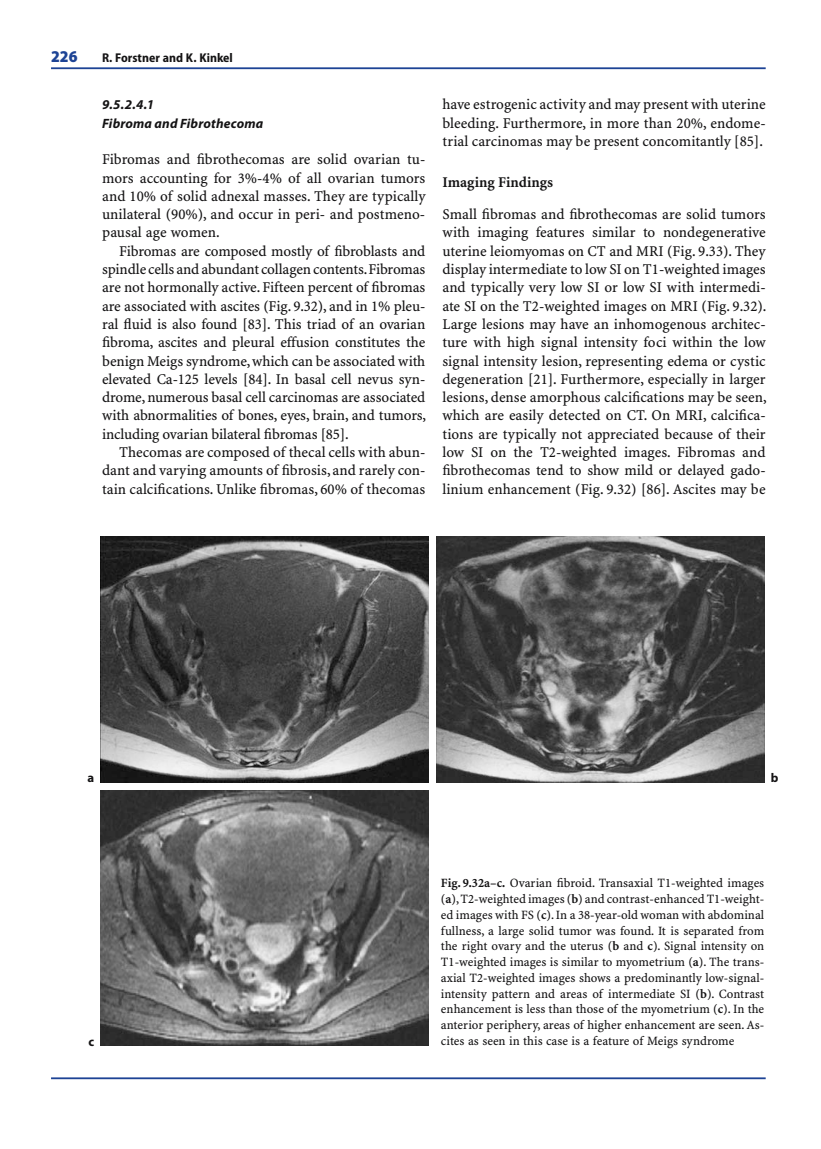
<style>
.page{position:relative;width:821px;height:1149px;background:#fff}
.page>*{position:absolute;margin:0;border:0;box-sizing:border-box;transform-origin:0 0}
.t1{font:900 semi-condensed 16.5px "Myriad Pro";color:#1d4395}
.t2{font:15px/18.3px "S Minion Plus Tab";color:#141314;text-align:justify}
.t3{font:700 15px "S Minion Plus Tab";color:#141314}
.t4{font:italic 700 13.5px/18.3px "Myriad Pro";letter-spacing:.01em;color:#141314}
.t5{font:12.75px/15.8px "S Minion Plus Tab";color:#141314;text-align:justify}
.t6{font:700 semi-condensed 12.75px "Myriad Pro";color:#141314}
.t7{font:700 12.75px "Myriad Pro";color:#141314}
.s1{font-weight:700}
</style>
<div class="page">
<hr style="left:51px;top:1077px;width:714px;height:1px;background:#1d4395">
<hr style="left:51px;top:67px;width:714px;height:2px;background:#1d4395">
<img style="left:101px;top:790px;width:327px;height:254px">
<img style="left:101px;top:536px;width:327px;height:246px">
<img style="left:437px;top:536px;width:327px;height:246px">
<p class="t1" style="left:51px;top:46px;width:28px">226</p>
<p class="t6" style="left:102px;top:53px;width:132px">R. Forstner and K. Kinkel</p>
<p class="t4" style="left:102px;top:97px;width:163px">9.5.2.4.1<br>Fibroma and Fibrothecoma</p>
<p class="t2" style="left:102px;top:151px;width:325px">Fibromas and fibrothecomas are solid ovarian tu&shy;mors accounting for 3%-4% of all ovarian tumors and 10% of solid adnexal masses. They are typically unilateral (90%), and occur in peri- and postmeno&shy;pausal age women.</p>
<p class="t2" style="left:102px;top:243px;width:326px;text-indent:17px">Fibromas are composed mostly of fibroblasts and spindle cells and abundant collagen contents. Fibromas are not hormonally active. Fifteen percent of fibromas are associated with ascites (Fig. 9.32), and in 1% pleu&shy;ral fluid is also found [83]. This triad of an ovarian fibroma, ascites and pleural effusion constitutes the benign Meigs syndrome, which can be associated with elevated Ca-125 levels [84]. In basal cell nevus syn&shy;drome, numerous basal cell carcinomas are associated with abnormalities of bones, eyes, brain, and tumors, including ovarian bilateral fibromas [85].</p>
<p class="t2" style="left:102px;top:444px;width:325px;text-indent:17px">Thecomas are composed of thecal cells with abun&shy;dant and varying amounts of fibrosis, and rarely con&shy;tain calcifications. Unlike fibromas, 60% of thecomas</p>
<p class="t2" style="left:442px;top:96px;width:325px">have estrogenic activity and may present with uterine bleeding. Furthermore, in more than 20%, endome&shy;trial carcinomas may be present concomitantly [85].</p>
<p class="t3" style="left:442px;top:176px;width:112px">Imaging Findings</p>
<p class="t2" style="left:442px;top:206px;width:326px">Small fibromas and fibrothecomas are solid tumors with imaging features similar to nondegenerative uterine leiomyomas on CT and MRI (Fig. 9.33). They display intermediate to low SI on T1-weighted images and typically very low SI or low SI with intermedi&shy;ate SI on the T2-weighted images on MRI (Fig. 9.32).<br>Large lesions may have an inhomogenous architec&shy;ture with high signal intensity foci within the low signal intensity lesion, representing edema or cystic degeneration [21]. Furthermore, especially in larger lesions, dense amorphous calcifications may be seen, which are easily detected on CT. On MRI, calcifica&shy;tions are typically not appreciated because of their low SI on the T2-weighted images. Fibromas and fibrothecomas tend to show mild or delayed gado&shy;linium enhancement (Fig. 9.32) [86]. Ascites may be</p>
<p class="t7" style="left:88px;top:772px;width:8px">a</p>
<p class="t7" style="left:770px;top:772px;width:9px">b</p>
<p class="t7" style="left:89px;top:1036px;width:7px">c</p>
<p class="t5" style="left:441px;top:875px;width:325px"><span class="s1">Fig. 9.32a–c.</span> Ovarian fibroid. Transaxial T1-weighted images (<span class="s1">a</span>), T2-weighted images (<span class="s1">b</span>) and contrast-enhanced T1-weight&shy;ed images with FS (<span class="s1">c</span>). In a 38-year-old woman with abdominal fullness, a large solid tumor was found. It is separated from the right ovary and the uterus (<span class="s1">b</span> and <span class="s1">c</span>). Signal intensity on T1-weighted images is similar to myometrium (<span class="s1">a</span>). The trans&shy;axial T2-weighted images shows a predominantly low-signal&shy;intensity pattern and areas of intermediate SI (<span class="s1">b</span>). Contrast enhancement is less than those of the myometrium (<span class="s1">c</span>). In the anterior periphery, areas of higher enhancement are seen. As&shy;cites as seen in this case is a feature of Meigs syndrome</p>
</div>
